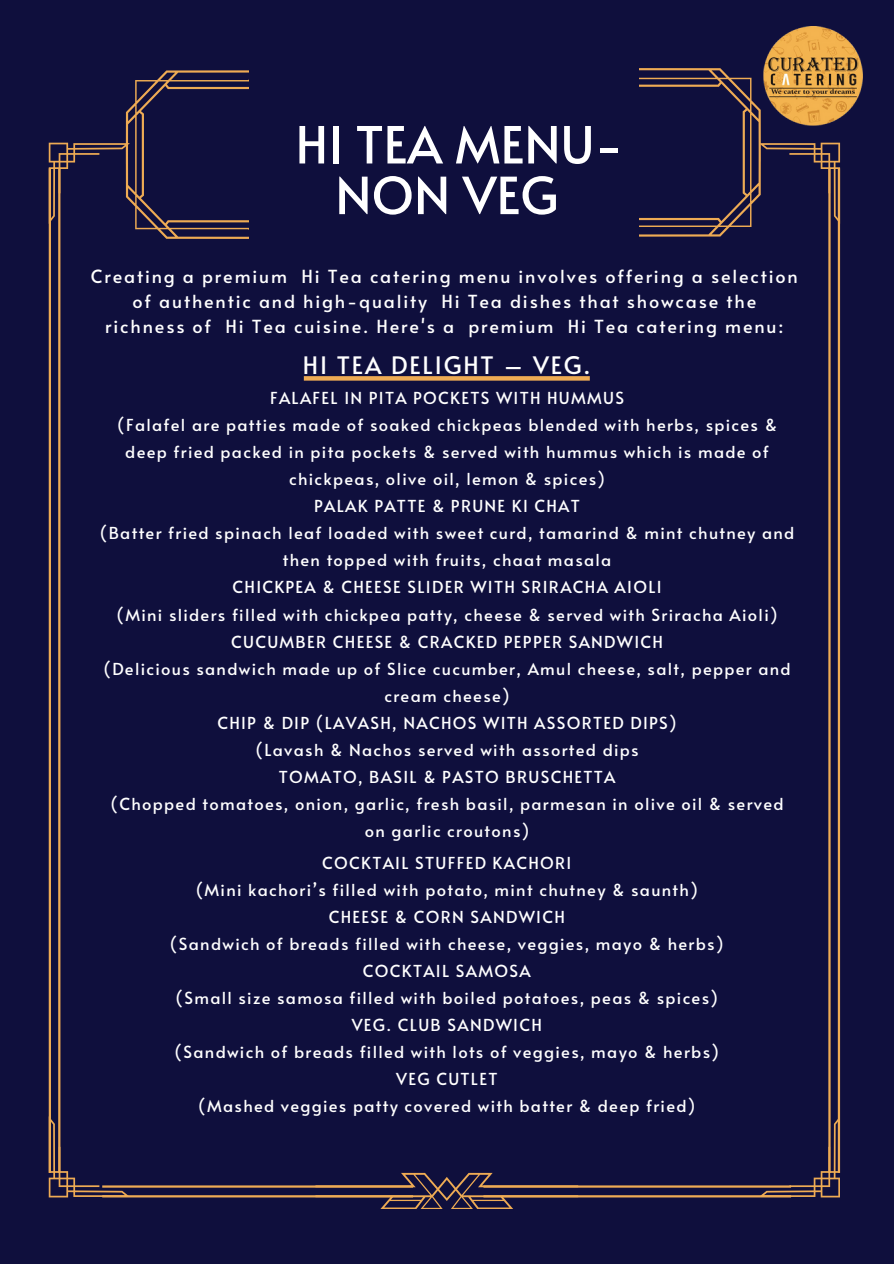
<style>
.page{position:relative;width:894px;height:1264px;background:#fff}
.page>*{position:absolute;margin:0;border:0;box-sizing:border-box;transform-origin:0 0}
.t1{font:51px/50.7px "Alata";color:#fff;text-align:center}
.t2{font:24px "Alata";letter-spacing:.08em;color:#fff}
.t3{font:18px/24.8px "Alata";letter-spacing:.1em;color:#fff;text-align:center}
.t4{font:16.5px/27px "Alata";letter-spacing:.08em;color:#fff;text-align:center}
</style>
<div class="page">
<div style="left:0;top:0;width:893px;height:1263px;background:#0f0f3d"></div>
<hr style="left:828px;top:168px;width:2px;height:1004px;background:#eeab54">
<hr style="left:102px;top:1185px;width:311px;height:2px;background:#eeab54">
<hr style="left:483px;top:1185px;width:307px;height:2px;background:#eeab54">
<hr style="left:102px;top:1195px;width:311px;height:2px;background:#eeab54">
<hr style="left:483px;top:1195px;width:307px;height:2px;background:#eeab54">
<hr style="left:837px;top:168px;width:2px;height:1004px;background:#eeab54">
<svg style="left:315px;top:1172px;width:263px;height:36px"></svg>
<svg style="left:639px;top:68px;width:200px;height:175px"></svg>
<svg style="left:758px;top:1116px;width:81px;height:81px"></svg>
<hr style="left:49px;top:168px;width:2px;height:1004px;background:#eeab54">
<hr style="left:58px;top:168px;width:2px;height:1004px;background:#eeab54">
<svg style="left:49px;top:1116px;width:81px;height:81px"></svg>
<svg style="left:49px;top:70px;width:199px;height:175px"></svg>
<img style="left:763px;top:26px;width:99px;height:99px">
<svg style="left:304px;top:376px;width:285px;height:4px"></svg>
<p class="t1" style="left:295px;top:117px;width:329px">HI TEA MENU-<br>NON VEG</p>
<p class="t3" style="left:91px;top:263px;width:708px">Creating a premium Hi Tea catering menu involves offering a selection of authentic and high-quality Hi Tea dishes that showcase the richness of Hi Tea cuisine. Here's a premium Hi Tea catering menu:</p>
<h2 class="t2" style="left:303px;top:347px;width:289px">HI TEA DELIGHT – VEG.</h2>
<p class="t4" style="left:100px;top:384px;width:696px">FALAFEL IN PITA POCKETS WITH HUMMUS<br>(Falafel are patties made of soaked chickpeas blended with herbs, spices &amp; deep fried packed in pita pockets &amp; served with hummus which is made of chickpeas, olive oil, lemon &amp; spices)<br>PALAK PATTE &amp; PRUNE KI CHAT<br>(Batter fried spinach leaf loaded with sweet curd, tamarind &amp; mint chutney and then topped with fruits, chaat masala<br>CHICKPEA &amp; CHEESE SLIDER WITH SRIRACHA AIOLI<br>(Mini sliders filled with chickpea patty, cheese &amp; served with Sriracha Aioli)<br>CUCUMBER CHEESE &amp; CRACKED PEPPER SANDWICH<br>(Delicious sandwich made up of Slice cucumber, Amul cheese, salt, pepper and cream cheese)<br>CHIP &amp; DIP (LAVASH, NACHOS WITH ASSORTED DIPS)<br>(Lavash &amp; Nachos served with assorted dips<br>TOMATO, BASIL &amp; PASTO BRUSCHETTA<br>(Chopped tomatoes, onion, garlic, fresh basil, parmesan in olive oil &amp; served on garlic croutons)</p>
<p class="t4" style="left:170px;top:849px;width:555px">COCKTAIL STUFFED KACHORI<br>(Mini kachori’s filled with potato, mint chutney &amp; saunth)<br>CHEESE &amp; CORN SANDWICH<br>(Sandwich of breads filled with cheese, veggies, mayo &amp; herbs)<br>COCKTAIL SAMOSA<br>(Small size samosa filled with boiled potatoes, peas &amp; spices)<br>VEG. CLUB SANDWICH<br>(Sandwich of breads filled with lots of veggies, mayo &amp; herbs)<br>VEG CUTLET<br>(Mashed veggies patty covered with batter &amp; deep fried)</p>
</div>
